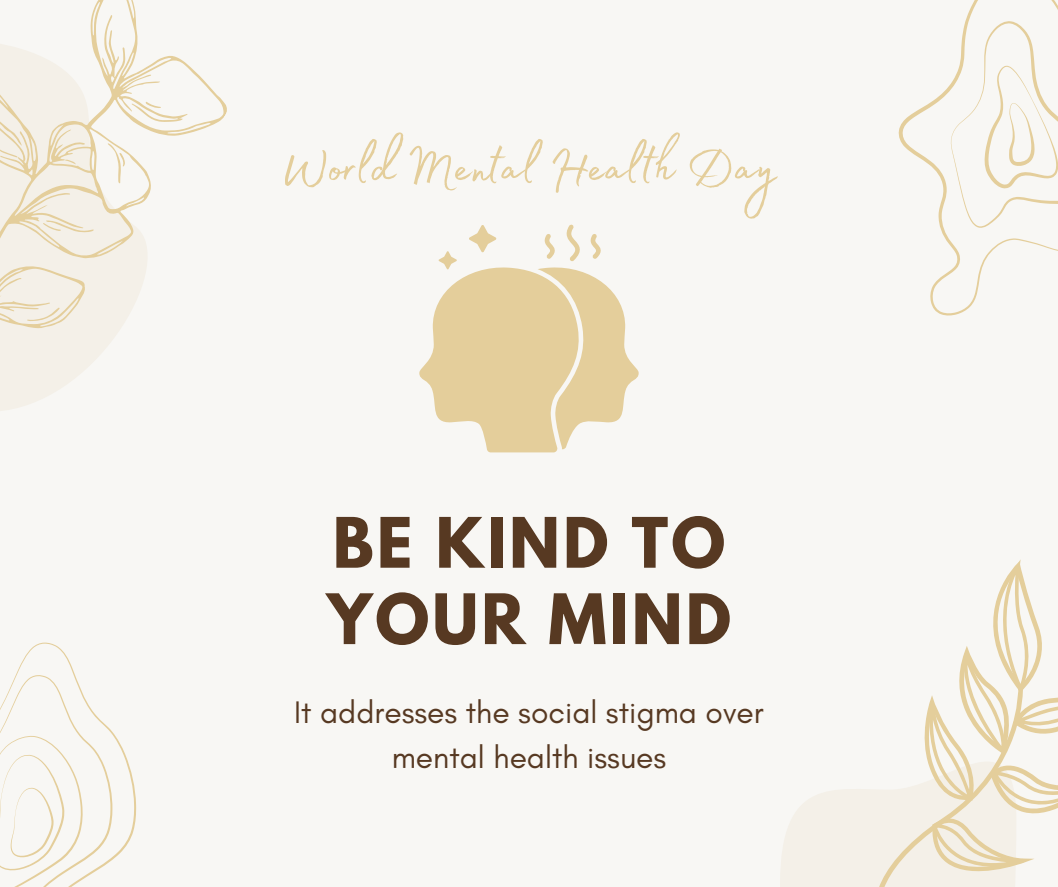
<style>
.page{position:relative;width:1058px;height:887px;background:#fff}
.page>*{position:absolute;margin:0;border:0;box-sizing:border-box;transform-origin:0 0}
.t1{font:63.6px "Madelyn Fill";color:#e4ce9b}
.t2{font:700 61.5px/76.3px "League Spartan";letter-spacing:.05em;color:#573922}
.t3{font:31.8px "Glacial Indifference";color:#573922}
</style>
<div class="page">
<div style="left:0;top:0;width:1058px;height:886px;background:#f8f7f4"></div>
<svg style="left:780px;top:797px;width:34px;height:89px;fill:#f4f0e8"></svg>
<div style="left:814px;top:789px;width:89px;height:97px;background:#f4f0e8"></div>
<svg style="left:903px;top:559px;width:155px;height:327px"></svg>
<svg style="left:0;top:392px;width:54px;height:19px"></svg>
<svg style="left:0;top:0;width:227px;height:392px"></svg>
<svg style="left:130px;top:93px;width:53px;height:40px"></svg>
<svg style="left:42px;top:207px;width:52px;height:37px"></svg>
<svg style="left:0;top:111px;width:29px;height:49px"></svg>
<svg style="left:27px;top:297px;width:33px;height:34px"></svg>
<svg style="left:93px;top:143px;width:42px;height:40px"></svg>
<svg style="left:65px;top:157px;width:11px;height:9px"></svg>
<svg style="left:898px;top:0;width:160px;height:316px"></svg>
<svg style="left:949px;top:20px;width:109px;height:208px"></svg>
<svg style="left:0;top:664px;width:137px;height:222px"></svg>
<svg style="left:419px;top:224px;width:220px;height:228px"></svg>
<p class="t1" style="left:282px;top:119px;width:496px">World Mental Health Day</p>
<p class="t2" style="left:327px;top:512px;width:406px">BE KIND TO<br>YOUR MIND</p>
<h2 class="t3" style="left:294px;top:693px;width:471px">It addresses the social stigma over</h2>
<p class="t3" style="left:392px;top:737px;width:276px">mental health issues</p>
</div>
